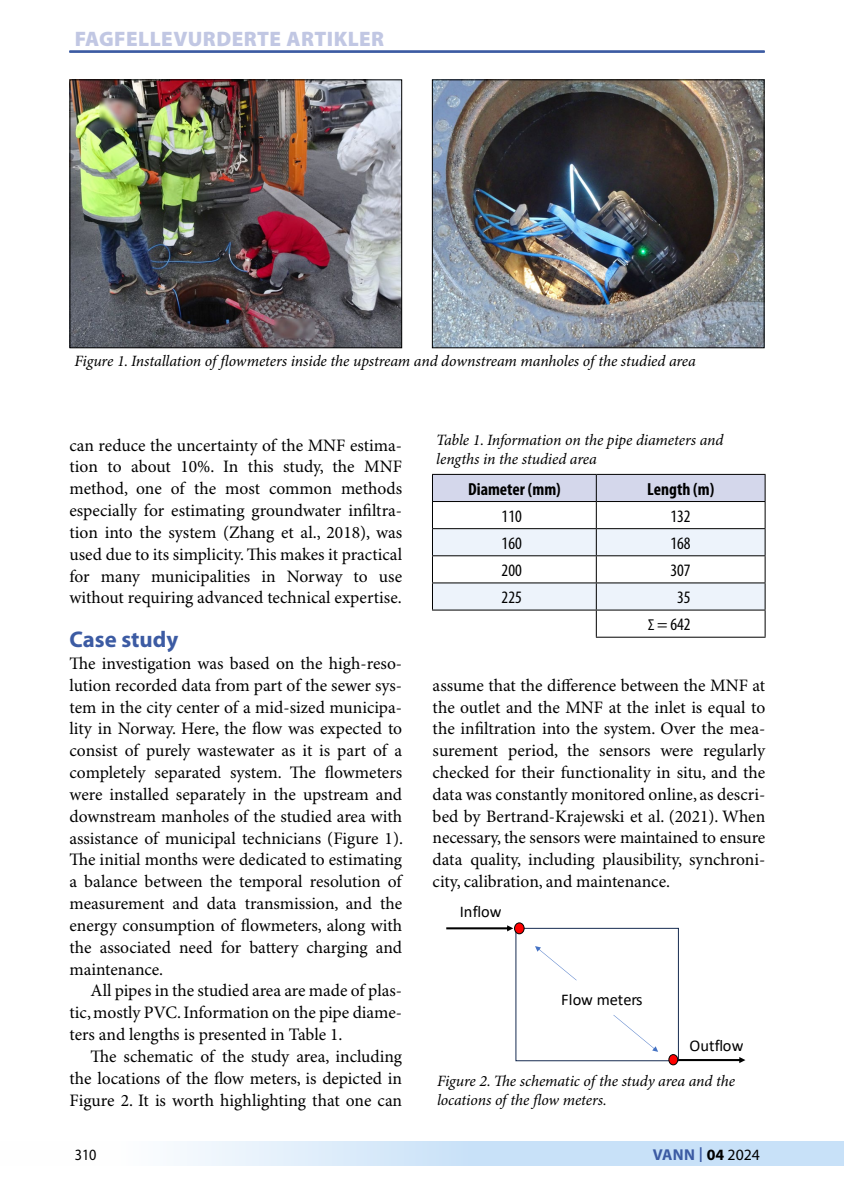
<style>
.page{position:relative;width:844px;height:1191px;background:#fff}
.page>*{position:absolute;margin:0;border:0;box-sizing:border-box;transform-origin:0 0}
.t1{font:700 22.75px "Myriad Pro";color:#3c5ba3}
.t2{font:900 21px "Myriad Pro";letter-spacing:.02em;color:#c1c7e3}
.t3{font:17.5px/21.9px "Minion Pro";color:#000;text-align:justify}
.t4{font:condensed 17.5px/27.1px "Myriad Pro";color:#000;text-align:right}
.t5{font:700 condensed 17.5px "Myriad Pro";color:#000}
.t6{font:16.45px "Calibri";color:#000}
.t7{font:italic 15.75px/19.2px "Minion Pro";letter-spacing:-.01em;color:#000}
.t8{font:700 15.75px "Myriad Pro";letter-spacing:.01em;color:#3c5ba3}
.t9{font:15.75px "Myriad Pro";color:#000;scale:.9 1}
.s1{font-size:15.75px}
.s2{font-weight:400;font-size:21.88px}
.s3{color:#000}
.s4{font-weight:400;color:#000}
</style>
<div class="page">
<svg style="left:180px;top:1141px;width:663px;height:25px;background:#d1e6f9"></svg>
<hr style="left:69px;top:51px;width:695px;height:1px;background:#3c5ba3">
<img style="left:71px;top:81px;width:329px;height:265px">
<div style="left:69px;top:79px;width:333px;height:269px;border:1px solid #000"></div>
<img style="left:434px;top:81px;width:328px;height:265px">
<div style="left:432px;top:79px;width:332px;height:269px;border:1px solid #000"></div>
<svg style="left:432px;top:474px;width:333px;height:163px"></svg>
<hr style="left:595px;top:637px;width:170px;height:1px;background:#000">
<div style="left:515px;top:928px;width:163px;height:133px;border:1px solid #172c51"></div>
<svg style="left:446px;top:925px;width:67px;height:6px"></svg>
<svg style="left:678px;top:1057px;width:67px;height:6px"></svg>
<div style="left:514px;top:923px;width:10px;height:10px;background:#f00;border-radius:50%"></div>
<div style="left:514px;top:922px;width:10px;height:12px;border:1px solid #000;border-radius:50%"></div>
<svg style="left:535px;top:946px;width:41px;height:34px"></svg>
<svg style="left:613px;top:1015px;width:45px;height:36px"></svg>
<div style="left:668px;top:1054px;width:9px;height:10px;background:#f00;border-radius:50%"></div>
<div style="left:668px;top:1054px;width:10px;height:11px;border:1px solid #000;border-radius:50%"></div>
<p class="t2" style="left:75px;top:27px;width:311px">FAGFELLEVURDERTE ARTIKLER</p>
<p class="t7" style="left:74px;top:351px;width:622px">Figure 1. Installation of flowmeters inside the upstream and downstream manholes of the studied area</p>
<p class="t3" style="left:69px;top:435px;width:334px">can reduce the uncertainty of the MNF estima&shy;tion to about 10%. In this study, the MNF method, one of the most common methods especially for estimating groundwater infiltra&shy;tion into the system (Zhang et al., 2018), was used due to its simplicity. This makes it practical for many municipalities in Norway to use without requiring advanced technical expertise.</p>
<h1 class="t1" style="left:69px;top:626px;width:110px">Case study</h1>
<p class="t3" style="left:69px;top:653px;width:335px">The investigation was based on the high-reso&shy;lution recorded data from part of the sewer sys&shy;tem in the city center of a mid-sized municipa&shy;lity in Norway. Here, the flow was expected to consist of purely wastewater as it is part of a completely separated system. The flowmeters were installed separately in the upstream and downstream manholes of the studied area with assistance of municipal technicians (Figure 1).<br>The initial months were dedicated to estimating a balance between the temporal resolution of measurement and data transmission, and the energy consumption of flowmeters, along with the associated need for battery charging and maintenance.</p>
<p class="t3" style="left:69px;top:980px;width:334px;text-indent:21px">All pipes in the studied area are made of plas&shy;tic, mostly PVC. Information on the pipe diame&shy;ters and lengths is presented in Table 1.</p>
<p class="t3" style="left:69px;top:1046px;width:334px;text-indent:21px">The schematic of the study area, including the locations of the flow meters, is depicted in Figure 2. It is worth highlighting that one can</p>
<p class="t7" style="left:436px;top:431px;width:288px">Table 1. Information on the pipe diameters and lengths in the studied area</p>
<p class="t5" style="left:468px;top:479px;width:94px">Diameter (mm)</p>
<p class="t5" style="left:647px;top:479px;width:68px">Length (m)</p>
<p class="t4" style="left:501px;top:502px;width:22px">110</p>
<p class="t4" style="left:670px;top:502px;width:22px">132</p>
<p class="t4" style="left:501px;top:530px;width:22px">160</p>
<p class="t4" style="left:670px;top:530px;width:22px">168</p>
<p class="t4" style="left:501px;top:557px;width:22px">200</p>
<p class="t4" style="left:670px;top:557px;width:22px">307</p>
<p class="t4" style="left:501px;top:584px;width:22px">225</p>
<p class="t4" style="left:648px;top:584px;width:44px">35<br><span class="s1">Σ</span> = 642</p>
<p class="t3" style="left:432px;top:675px;width:334px">assume that the difference between the MNF at the outlet and the MNF at the inlet is equal to the infiltration into the system. Over the mea&shy;surement period, the sensors were regularly checked for their functionality in situ, and the data was constantly monitored online, as descri&shy;bed by Bertrand-Krajewski et al. (2021). When necessary, the sensors were maintained to ensure data quality, including plausibility, synchroni&shy;city, calibration, and maintenance.</p>
<p class="t6" style="left:459px;top:900px;width:43px">Inflow</p>
<p class="t6" style="left:561px;top:988px;width:83px">Flow meters</p>
<p class="t6" style="left:689px;top:1034px;width:55px">Outflow</p>
<p class="t7" style="left:437px;top:1071px;width:299px">Figure 2. The schematic of the study area and the locations of the flow meters.</p>
<p class="t9" style="left:75px;top:1146px;width:26px">310</p>
<p class="t8" style="left:652px;top:1146px;width:109px">VANN <span class="s2">I</span> <span class="s3">04</span> <span class="s4">2024</span></p>
</div>
